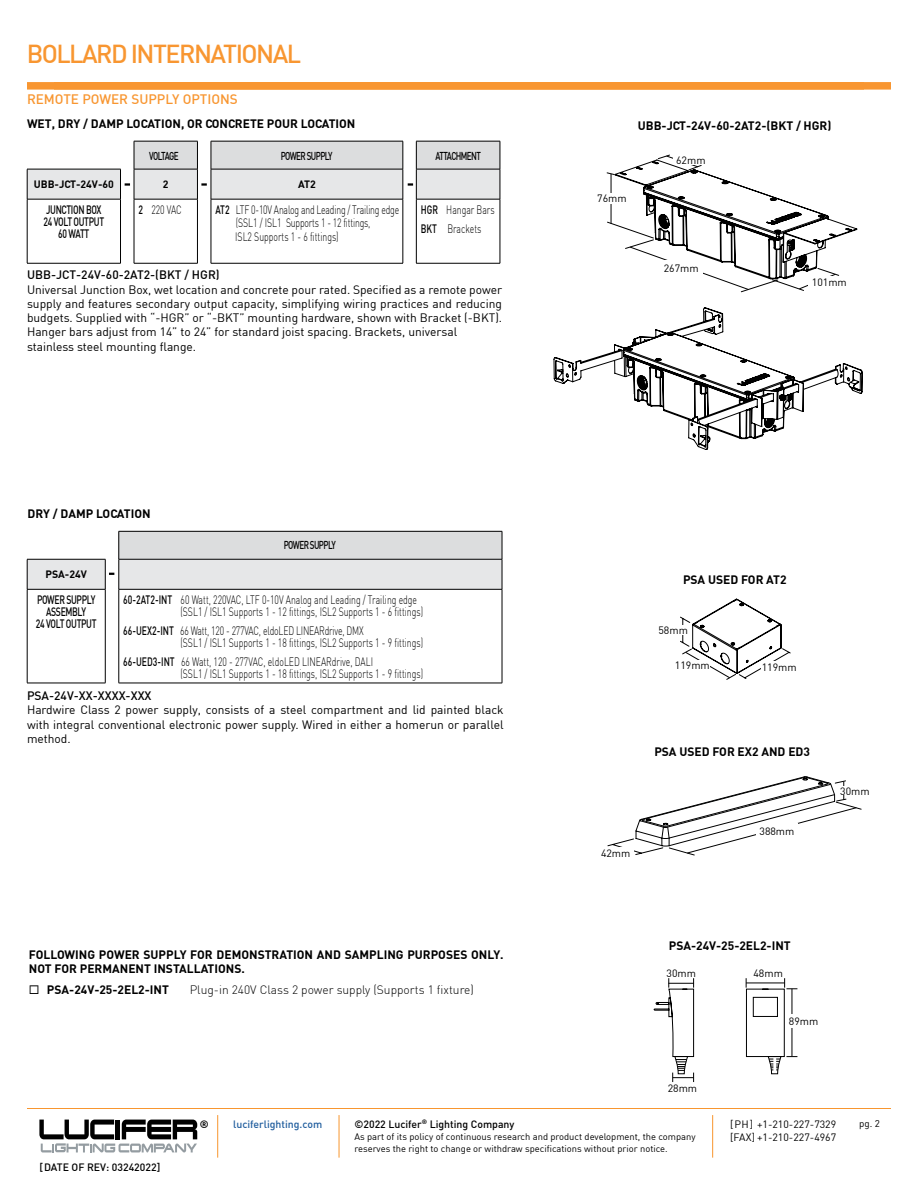
<style>
.page{position:relative;width:918px;height:1188px;background:#fff}
.page>*{position:absolute;margin:0;border:0;box-sizing:border-box;transform-origin:0 0}
.t1{font:500 25.5px "DIN";letter-spacing:-.06em;color:#f89631}
.t2{font:500 13.5px "DIN";color:#f89631}
.t3{font:12px/14.2px "DIN";color:#000}
.t4{font:300 12px/12px "DIN";color:#000;scale:.72 1}
.t5{font:700 12px/14.2px "DIN";color:#000}
.t6{font:300 12px/13.5px "DIN";letter-spacing:-.02em;color:#000;scale:.72 1}
.t7{font:500 12px/12px "DIN";letter-spacing:-.04em;color:#000;text-align:center;scale:.72 1}
.t8{font:500 12px "DIN";color:#000}
.t9{font:300 12px "DIN";color:#000}
.t10{font:500 11.25px "DIN";letter-spacing:-.07em;color:#000;scale:.72 1}
.t11{font:10.5px "DIN";color:#000}
.t12{font:500 10.5px "DIN";color:#000}
.t13{font:700 10.5px "DIN";color:#000}
.t14{font:500 10.5px "DIN";color:#215e9e}
.t15{font:9.75px "DIN";color:#000}
.t16{font:9.3px/12px "DIN";color:#000}
.s1{font-weight:500}
</style>
<div class="page">
<hr style="left:27px;top:1108px;width:864px;height:1px;background:#f8962f">
<hr style="left:217px;top:1115px;width:1px;height:43px;background:#f8962f">
<hr style="left:339px;top:1115px;width:1px;height:43px;background:#f8962f">
<hr style="left:712px;top:1115px;width:1px;height:43px;background:#f8962f">
<svg style="left:39px;top:1120px;width:158px;height:32px"></svg>
<hr style="left:27px;top:589px;width:78px;height:1px;background:#000">
<hr style="left:119px;top:589px;width:383px;height:1px;background:#000">
<hr style="left:27px;top:683px;width:78px;height:1px;background:#000">
<hr style="left:119px;top:683px;width:383px;height:1px;background:#000">
<hr style="left:27px;top:589px;width:1px;height:94px;background:#000">
<hr style="left:105px;top:589px;width:1px;height:94px;background:#000">
<hr style="left:119px;top:589px;width:1px;height:94px;background:#000">
<hr style="left:502px;top:589px;width:1px;height:94px;background:#000">
<svg style="left:27px;top:531px;width:476px;height:58px;background:#dcdcdd"></svg>
<svg style="left:606px;top:154px;width:252px;height:139px"></svg>
<div style="left:673px;top:155px;width:36px;height:9px;background:#fff"></div>
<div style="left:27px;top:82px;width:864px;height:8px;background:#f89631"></div>
<svg style="left:553px;top:307px;width:310px;height:143px"></svg>
<hr style="left:27px;top:199px;width:94px;height:1px;background:#000">
<hr style="left:134px;top:199px;width:64px;height:1px;background:#000">
<hr style="left:211px;top:199px;width:192px;height:1px;background:#000">
<hr style="left:416px;top:199px;width:84px;height:1px;background:#000">
<hr style="left:500px;top:199px;width:1px;height:64px;background:#000">
<hr style="left:27px;top:263px;width:94px;height:1px;background:#000">
<hr style="left:134px;top:263px;width:64px;height:1px;background:#000">
<hr style="left:211px;top:263px;width:192px;height:1px;background:#000">
<hr style="left:416px;top:263px;width:84px;height:1px;background:#000">
<hr style="left:27px;top:199px;width:1px;height:64px;background:#000">
<hr style="left:120px;top:199px;width:1px;height:64px;background:#000">
<hr style="left:134px;top:199px;width:1px;height:64px;background:#000">
<hr style="left:197px;top:199px;width:1px;height:64px;background:#000">
<hr style="left:211px;top:199px;width:1px;height:64px;background:#000">
<hr style="left:403px;top:199px;width:1px;height:64px;background:#000">
<hr style="left:416px;top:199px;width:1px;height:64px;background:#000">
<svg style="left:27px;top:141px;width:474px;height:58px"></svg>
<svg style="left:680px;top:598px;width:111px;height:82px"></svg>
<div style="left:675px;top:660px;width:35px;height:10px;background:#fff"></div>
<svg style="left:607px;top:776px;width:255px;height:80px"></svg>
<svg style="left:653px;top:978px;width:41px;height:104px"></svg>
<svg style="left:746px;top:978px;width:51px;height:96px"></svg>
<hr style="left:746px;top:983px;width:39px;height:1px;background:#000">
<div style="left:786px;top:1015px;width:36px;height:13px;background:#fff"></div>
<h1 class="t1" style="left:27px;top:38px;width:276px">BOLLARD INTERNATIONAL</h1>
<p class="t2" style="left:27px;top:91px;width:212px">REMOTE POWER SUPPLY OPTIONS</p>
<p class="t5" style="left:27px;top:116px;width:330px">WET, DRY / DAMP LOCATION, OR CONCRETE POUR LOCATION</p>
<p class="t10" style="left:149px;top:148px;width:42px">VOLTAGE</p>
<p class="t10" style="left:281px;top:148px;width:74px">POWER SUPPLY</p>
<p class="t10" style="left:436px;top:148px;width:65px">ATTACHMENT</p>
<p class="t13" style="left:34px;top:178px;width:82px">UBB-JCT-24V-60</p>
<p class="t13" style="left:163px;top:178px;width:7px">2</p>
<p class="t13" style="left:298px;top:178px;width:19px">AT2</p>
<p class="t7" style="left:44px;top:203px;width:86px">JUNCTION BOX<br>24 VOLT OUTPUT<br>60 WATT</p>
<p class="t4" style="left:138px;top:203px;width:62px"><span class="s1">2</span> 220 VAC</p>
<p class="t6" style="left:235px;top:203px;width:229px;text-indent:-20px"><span class="s1">AT2</span> LTF 0-10V Analog and Leading / Trailing edge (SSL1 / ISL1 Supports 1 - 12 fittings,<br>ISL2 Supports 1 - 6 fittings)</p>
<p class="t4" style="left:421px;top:200px;width:104px;line-height:18.8px"><span class="s1">HGR</span> Hangar Bars<br><span class="s1">BKT</span> Brackets</p>
<p class="t8" style="left:27px;top:267px;width:194px">UBB-JCT-24V-60-2AT2-(BKT / HGR)</p>
<p class="t3" style="left:27px;top:282px;width:477px">Universal Junction Box, wet location and concrete pour rated. Specified as a remote power supply and features secondary output capacity, simplifying wiring practices and reducing budgets. Supplied with “-HGR” or “-BKT” mounting hardware, shown with Bracket (-BKT).<br>Hanger bars adjust from 14” to 24” for standard joist spacing. Brackets, universal stainless steel mounting flange.</p>
<p class="t5" style="left:28px;top:506px;width:125px">DRY / DAMP LOCATION</p>
<p class="t10" style="left:284px;top:537px;width:74px">POWER SUPPLY</p>
<p class="t13" style="left:45px;top:568px;width:43px">PSA-24V</p>
<p class="t7" style="left:36px;top:593px;width:86px">POWER SUPPLY<br>ASSEMBLY<br>24 VOLT OUTPUT</p>
<p class="t4" style="left:181px;top:594px;width:338px;text-indent:-57px"><span class="s1">60-2AT2-INT</span> 60 Watt, 220VAC, LTF 0-10V Analog and Leading / Trailing edge (SSL1 / ISL1 Supports 1 - 12 fittings, ISL2 Supports 1 - 6 fittings)</p>
<p class="t4" style="left:181px;top:624px;width:338px;text-indent:-57px"><span class="s1">66-UEX2-INT</span> 66 Watt, 120 - 277VAC, eldoLED LINEARdrive, DMX<br>(SSL1 / ISL1 Supports 1 - 18 fittings, ISL2 Supports 1 - 9 fittings)</p>
<p class="t4" style="left:181px;top:655px;width:338px;text-indent:-57px"><span class="s1">66-UED3-INT</span> 66 Watt, 120 - 277VAC, eldoLED LINEARdrive, DALI<br>(SSL1 / ISL1 Supports 1 - 18 fittings, ISL2 Supports 1 - 9 fittings)</p>
<p class="t8" style="left:27px;top:688px;width:126px">PSA-24V-XX-XXXX-XXX</p>
<p class="t3" style="left:27px;top:703px;width:478px;text-align:justify">Hardwire Class 2 power supply, consists of a steel compartment and lid painted black with integral conventional electronic power supply. Wired in either a homerun or parallel method.</p>
<p class="t5" style="left:29px;top:947px;width:476px">FOLLOWING POWER SUPPLY FOR DEMONSTRATION AND SAMPLING PURPOSES ONLY.<br>NOT FOR PERMANENT INSTALLATIONS.</p>
<p class="t5" style="left:29px;top:982px;width:142px">◻ PSA-24V-25-2EL2-INT</p>
<p class="t9" style="left:190px;top:983px;width:286px">Plug-in 240V Class 2 power supply (Supports 1 fixture)</p>
<p class="t11" style="left:597px;top:192px;width:31px">76mm</p>
<p class="t5" style="left:638px;top:118px;width:195px">UBB-JCT-24V-60-2AT2-(BKT / HGR)</p>
<p class="t11" style="left:676px;top:153px;width:31px">62mm</p>
<p class="t11" style="left:664px;top:262px;width:36px">267mm</p>
<p class="t11" style="left:812px;top:275px;width:36px">101mm</p>
<p class="t5" style="left:683px;top:572px;width:105px">PSA USED FOR AT2</p>
<p class="t11" style="left:659px;top:624px;width:31px">58mm</p>
<p class="t11" style="left:675px;top:659px;width:36px">119mm</p>
<p class="t11" style="left:762px;top:661px;width:36px">119mm</p>
<p class="t5" style="left:654px;top:744px;width:157px">PSA USED FOR EX2 AND ED3</p>
<p class="t11" style="left:601px;top:847px;width:31px">42mm</p>
<p class="t11" style="left:760px;top:824px;width:36px">388mm</p>
<p class="t11" style="left:840px;top:784px;width:31px">30mm</p>
<p class="t5" style="left:669px;top:938px;width:124px">PSA-24V-25-2EL2-INT</p>
<p class="t11" style="left:667px;top:966px;width:31px">30mm</p>
<p class="t11" style="left:668px;top:1082px;width:31px">28mm</p>
<p class="t11" style="left:753px;top:966px;width:31px">48mm</p>
<p class="t11" style="left:789px;top:1015px;width:31px">89mm</p>
<p class="t12" style="left:39px;top:1161px;width:122px">[DATE OF REV: 03242022]</p>
<p class="t13" style="left:200px;top:1117px;width:10px">®</p>
<p class="t14" style="left:233px;top:1117px;width:91px">luciferlighting.com</p>
<p class="t12" style="left:354px;top:1117px;width:162px">©2022 Lucifer<sup>®</sup> Lighting Company</p>
<p class="t16" style="left:354px;top:1130px;width:343px">As part of its policy of continuous research and product development, the company reserves the right to change or withdraw specifications without prior notice.</p>
<p class="t11" style="left:730px;top:1117px;width:108px">[PH] +1-210-227-7329</p>
<p class="t15" style="left:859px;top:1118px;width:22px">pg. 2</p>
<p class="t11" style="left:730px;top:1131px;width:108px">[FAX] +1-210-227-4967</p>
</div>
